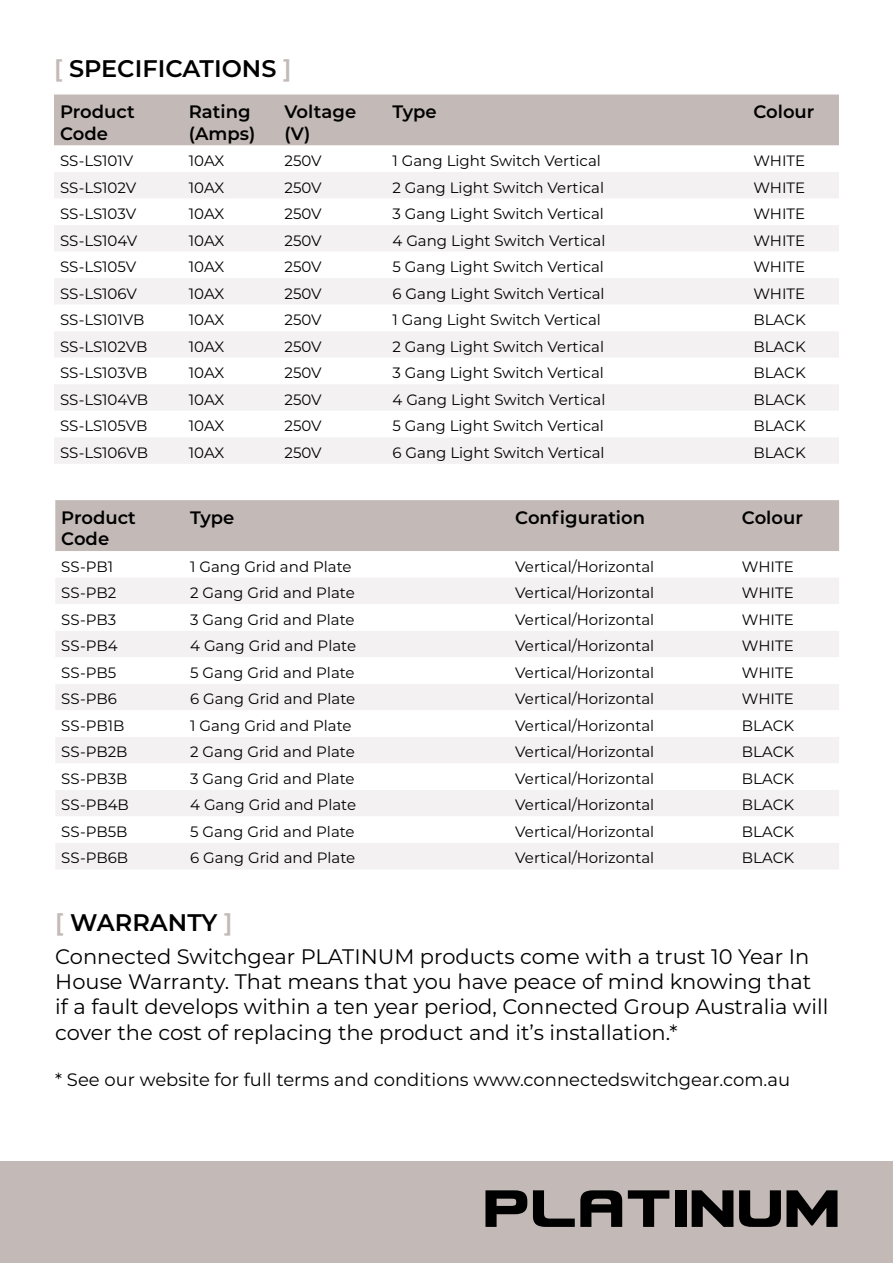
<style>
.page{position:relative;width:893px;height:1263px;background:#fff}
.page>*{position:absolute;margin:0;border:0;box-sizing:border-box;transform-origin:0 0}
.t1{font:63px "Usuzi";color:#000}
.t2{font:600 24px "Montserrat";color:#000}
.t3{font:21px/25.2px "Montserrat";color:#000}
.t4{font:600 18px/21.6px "Montserrat";color:#000}
.t5{font:18px "Montserrat";color:#000}
.t6{font:15px "Montserrat";color:#000}
.s1{color:#c3bab7}
</style>
<div class="page">
<div style="left:0;top:1162px;width:893px;height:101px;background:#c3bab7"></div>
<div style="left:54px;top:94px;width:785px;height:52px;background:#c3bab7"></div>
<div style="left:54px;top:172px;width:785px;height:292px;background:#f3f1f1"></div>
<svg style="left:54px;top:199px;width:785px;height:238px"></svg>
<svg style="left:278px;top:358px;width:469px;height:26px"></svg>
<div style="left:55px;top:500px;width:784px;height:51px;background:#c3bab7"></div>
<div style="left:56px;top:578px;width:783px;height:291px;background:#f3f1f1"></div>
<svg style="left:56px;top:604px;width:783px;height:239px"></svg>
<p class="t2" style="left:54px;top:52px;width:239px"><span class="s1">[</span> SPECIFICATIONS <span class="s1">]</span></p>
<p class="t4" style="left:60px;top:100px;width:76px">Product<br>Code</p>
<p class="t4" style="left:189px;top:100px;width:68px">Rating (Amps)</p>
<p class="t4" style="left:284px;top:100px;width:73px">Voltage (V)</p>
<p class="t4" style="left:392px;top:100px;width:46px">Type</p>
<p class="t4" style="left:753px;top:100px;width:62px">Colour</p>
<p class="t6" style="left:60px;top:150px;width:75px">SS-LS101V</p>
<p class="t6" style="left:189px;top:150px;width:37px">10AX</p>
<p class="t6" style="left:284px;top:150px;width:39px">250V</p>
<p class="t6" style="left:392px;top:150px;width:210px">1 Gang Light Switch Vertical</p>
<p class="t6" style="left:753px;top:150px;width:53px">WHITE</p>
<p class="t6" style="left:60px;top:177px;width:78px">SS-LS102V</p>
<p class="t6" style="left:189px;top:177px;width:37px">10AX</p>
<p class="t6" style="left:284px;top:177px;width:39px">250V</p>
<p class="t6" style="left:392px;top:177px;width:213px">2 Gang Light Switch Vertical</p>
<p class="t6" style="left:753px;top:177px;width:53px">WHITE</p>
<p class="t6" style="left:60px;top:203px;width:78px">SS-LS103V</p>
<p class="t6" style="left:189px;top:203px;width:37px">10AX</p>
<p class="t6" style="left:284px;top:203px;width:39px">250V</p>
<p class="t6" style="left:392px;top:203px;width:213px">3 Gang Light Switch Vertical</p>
<p class="t6" style="left:753px;top:203px;width:53px">WHITE</p>
<p class="t6" style="left:60px;top:230px;width:79px">SS-LS104V</p>
<p class="t6" style="left:189px;top:230px;width:37px">10AX</p>
<p class="t6" style="left:284px;top:230px;width:39px">250V</p>
<p class="t6" style="left:392px;top:230px;width:214px">4 Gang Light Switch Vertical</p>
<p class="t6" style="left:753px;top:230px;width:53px">WHITE</p>
<p class="t6" style="left:60px;top:256px;width:78px">SS-LS105V</p>
<p class="t6" style="left:189px;top:256px;width:37px">10AX</p>
<p class="t6" style="left:284px;top:256px;width:39px">250V</p>
<p class="t6" style="left:392px;top:256px;width:213px">5 Gang Light Switch Vertical</p>
<p class="t6" style="left:753px;top:256px;width:53px">WHITE</p>
<p class="t6" style="left:60px;top:283px;width:79px">SS-LS106V</p>
<p class="t6" style="left:189px;top:283px;width:37px">10AX</p>
<p class="t6" style="left:284px;top:283px;width:39px">250V</p>
<p class="t6" style="left:392px;top:283px;width:214px">6 Gang Light Switch Vertical</p>
<p class="t6" style="left:753px;top:283px;width:53px">WHITE</p>
<p class="t6" style="left:60px;top:310px;width:86px">SS-LS101VB</p>
<p class="t6" style="left:189px;top:310px;width:37px">10AX</p>
<p class="t6" style="left:284px;top:310px;width:39px">250V</p>
<p class="t6" style="left:392px;top:310px;width:210px">1 Gang Light Switch Vertical</p>
<p class="t6" style="left:753px;top:310px;width:54px">BLACK</p>
<p class="t6" style="left:60px;top:336px;width:89px">SS-LS102VB</p>
<p class="t6" style="left:189px;top:336px;width:37px">10AX</p>
<p class="t6" style="left:284px;top:336px;width:39px">250V</p>
<p class="t6" style="left:392px;top:336px;width:213px">2 Gang Light Switch Vertical</p>
<p class="t6" style="left:753px;top:336px;width:54px">BLACK</p>
<p class="t6" style="left:60px;top:363px;width:89px">SS-LS103VB</p>
<p class="t6" style="left:189px;top:363px;width:37px">10AX</p>
<p class="t6" style="left:284px;top:363px;width:39px">250V</p>
<p class="t6" style="left:392px;top:363px;width:213px">3 Gang Light Switch Vertical</p>
<p class="t6" style="left:753px;top:363px;width:54px">BLACK</p>
<p class="t6" style="left:60px;top:389px;width:90px">SS-LS104VB</p>
<p class="t6" style="left:189px;top:389px;width:37px">10AX</p>
<p class="t6" style="left:284px;top:389px;width:39px">250V</p>
<p class="t6" style="left:392px;top:389px;width:214px">4 Gang Light Switch Vertical</p>
<p class="t6" style="left:753px;top:389px;width:54px">BLACK</p>
<p class="t6" style="left:60px;top:416px;width:89px">SS-LS105VB</p>
<p class="t6" style="left:189px;top:416px;width:37px">10AX</p>
<p class="t6" style="left:284px;top:416px;width:39px">250V</p>
<p class="t6" style="left:392px;top:416px;width:213px">5 Gang Light Switch Vertical</p>
<p class="t6" style="left:753px;top:416px;width:54px">BLACK</p>
<p class="t6" style="left:60px;top:442px;width:90px">SS-LS106VB</p>
<p class="t6" style="left:189px;top:442px;width:37px">10AX</p>
<p class="t6" style="left:284px;top:442px;width:39px">250V</p>
<p class="t6" style="left:392px;top:442px;width:214px">6 Gang Light Switch Vertical</p>
<p class="t6" style="left:753px;top:442px;width:54px">BLACK</p>
<p class="t4" style="left:61px;top:506px;width:76px">Product<br>Code</p>
<p class="t4" style="left:190px;top:506px;width:46px">Type</p>
<p class="t4" style="left:515px;top:506px;width:131px">Configuration</p>
<p class="t4" style="left:742px;top:506px;width:62px">Colour</p>
<p class="t6" style="left:61px;top:556px;width:53px">SS-PB1</p>
<p class="t6" style="left:190px;top:556px;width:163px">1 Gang Grid and Plate</p>
<p class="t6" style="left:515px;top:556px;width:141px">Vertical/Horizontal</p>
<p class="t6" style="left:742px;top:556px;width:53px">WHITE</p>
<p class="t6" style="left:61px;top:583px;width:56px">SS-PB2</p>
<p class="t6" style="left:190px;top:583px;width:166px">2 Gang Grid and Plate</p>
<p class="t6" style="left:515px;top:583px;width:141px">Vertical/Horizontal</p>
<p class="t6" style="left:742px;top:583px;width:53px">WHITE</p>
<p class="t6" style="left:61px;top:609px;width:56px">SS-PB3</p>
<p class="t6" style="left:190px;top:609px;width:166px">3 Gang Grid and Plate</p>
<p class="t6" style="left:515px;top:609px;width:141px">Vertical/Horizontal</p>
<p class="t6" style="left:742px;top:609px;width:53px">WHITE</p>
<p class="t6" style="left:61px;top:636px;width:58px">SS-PB4</p>
<p class="t6" style="left:190px;top:636px;width:167px">4 Gang Grid and Plate</p>
<p class="t6" style="left:515px;top:636px;width:141px">Vertical/Horizontal</p>
<p class="t6" style="left:742px;top:636px;width:53px">WHITE</p>
<p class="t6" style="left:61px;top:662px;width:56px">SS-PB5</p>
<p class="t6" style="left:190px;top:662px;width:166px">5 Gang Grid and Plate</p>
<p class="t6" style="left:515px;top:662px;width:141px">Vertical/Horizontal</p>
<p class="t6" style="left:742px;top:662px;width:53px">WHITE</p>
<p class="t6" style="left:61px;top:689px;width:57px">SS-PB6</p>
<p class="t6" style="left:190px;top:689px;width:167px">6 Gang Grid and Plate</p>
<p class="t6" style="left:515px;top:689px;width:141px">Vertical/Horizontal</p>
<p class="t6" style="left:742px;top:689px;width:53px">WHITE</p>
<p class="t6" style="left:61px;top:715px;width:65px">SS-PB1B</p>
<p class="t6" style="left:190px;top:715px;width:163px">1 Gang Grid and Plate</p>
<p class="t6" style="left:515px;top:715px;width:141px">Vertical/Horizontal</p>
<p class="t6" style="left:742px;top:715px;width:54px">BLACK</p>
<p class="t6" style="left:61px;top:742px;width:68px">SS-PB2B</p>
<p class="t6" style="left:190px;top:742px;width:166px">2 Gang Grid and Plate</p>
<p class="t6" style="left:515px;top:742px;width:141px">Vertical/Horizontal</p>
<p class="t6" style="left:742px;top:742px;width:54px">BLACK</p>
<p class="t6" style="left:61px;top:768px;width:68px">SS-PB3B</p>
<p class="t6" style="left:190px;top:768px;width:166px">3 Gang Grid and Plate</p>
<p class="t6" style="left:515px;top:768px;width:141px">Vertical/Horizontal</p>
<p class="t6" style="left:742px;top:768px;width:54px">BLACK</p>
<p class="t6" style="left:61px;top:795px;width:69px">SS-PB4B</p>
<p class="t6" style="left:190px;top:795px;width:167px">4 Gang Grid and Plate</p>
<p class="t6" style="left:515px;top:795px;width:141px">Vertical/Horizontal</p>
<p class="t6" style="left:742px;top:795px;width:54px">BLACK</p>
<p class="t6" style="left:61px;top:821px;width:68px">SS-PB5B</p>
<p class="t6" style="left:190px;top:821px;width:166px">5 Gang Grid and Plate</p>
<p class="t6" style="left:515px;top:821px;width:141px">Vertical/Horizontal</p>
<p class="t6" style="left:742px;top:821px;width:54px">BLACK</p>
<p class="t6" style="left:61px;top:848px;width:68px">SS-PB6B</p>
<p class="t6" style="left:190px;top:848px;width:167px">6 Gang Grid and Plate</p>
<p class="t6" style="left:515px;top:848px;width:141px">Vertical/Horizontal</p>
<p class="t6" style="left:742px;top:848px;width:54px">BLACK</p>
<p class="t2" style="left:55px;top:905px;width:179px"><span class="s1">[</span> WARRANTY <span class="s1">]</span></p>
<p class="t3" style="left:55px;top:943px;width:775px">Connected Switchgear PLATINUM products come with a trust 10 Year In House Warranty. That means that you have peace of mind knowing that if a fault develops within a ten year period, Connected Group Australia will cover the cost of replacing the product and it’s installation.*</p>
<p class="t5" style="left:55px;top:1067px;width:736px">* See our website for full terms and conditions www.connectedswitchgear.com.au</p>
<p class="t1" style="left:483px;top:1179px;width:359px">PLATINUM</p>
</div>
